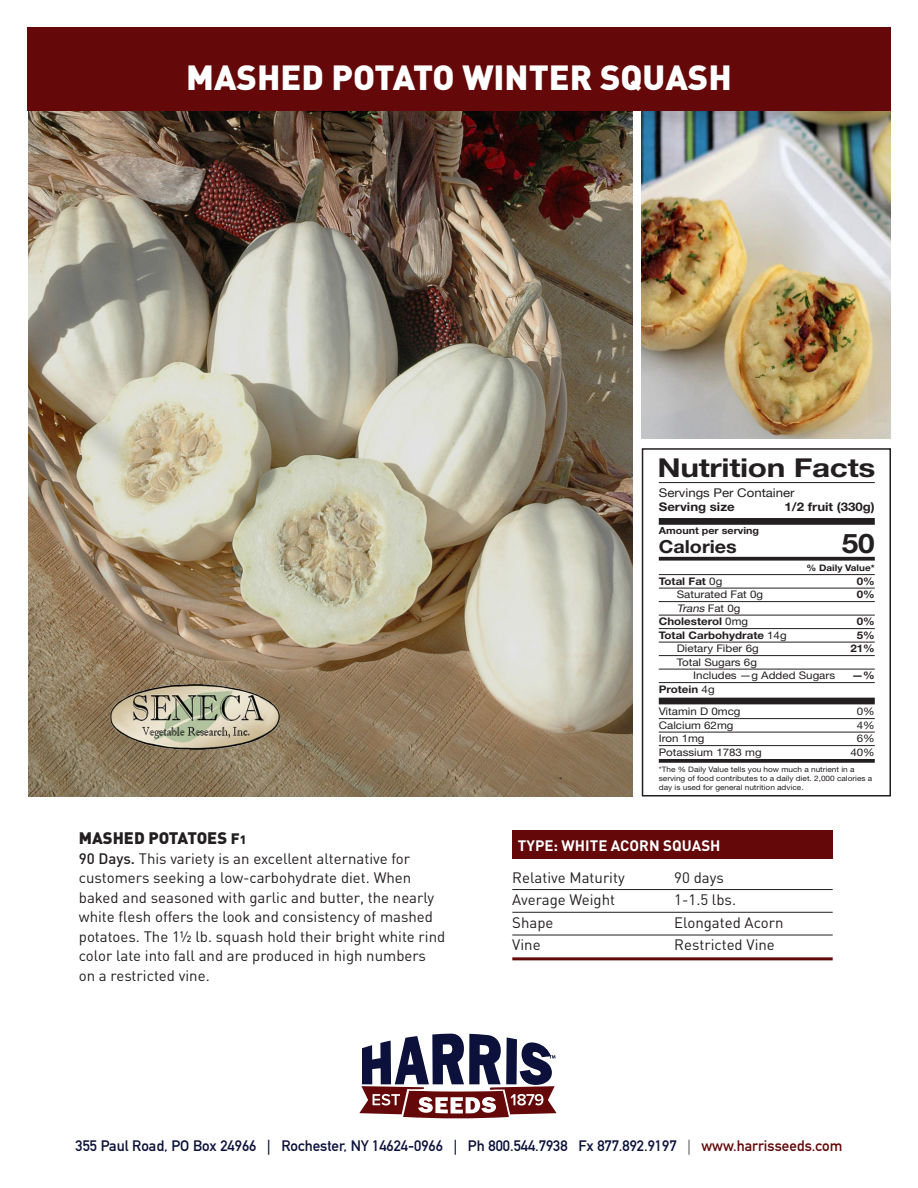
<style>
.page{position:relative;width:918px;height:1188px;background:#fff}
.page>*{position:absolute;margin:0;border:0;box-sizing:border-box;transform-origin:0 0}
.t1{font:900 34.5px "DIN";color:#fff}
.t2{font:700 27px "Helvetica Neue";color:#231f20;scale:1.1 1}
.t3{font:700 26.1px "Helvetica Neue";letter-spacing:-.01em;color:#231f20;scale:1.21 1}
.t4{font:700 18px "Helvetica Neue";color:#231f20;scale:1.1 1}
.t5{font:900 16.5px "DIN";color:#231f20}
.t6{font:15px/19.5px "DIN";color:#231f20}
.t7{font:15px "DIN Mittelschrift";color:#0b113a}
.t8{font:700 15px "DIN";color:#fff}
.t9{font:700 12px "Helvetica Neue";color:#231f20;scale:1.1 1}
.t10{font:12px "Helvetica Neue";color:#231f20;scale:1.1 1}
.t11{font:10.5px "Helvetica Neue";color:#231f20;scale:1.1 1}
.t12{font:700 10.5px "Helvetica Neue";color:#231f20;scale:1.1 1}
.t13{font:italic 10.5px "Helvetica Neue";color:#231f20;scale:1.1 1}
.t14{font:700 9.75px "Helvetica Neue";color:#231f20;scale:1.1 1}
.t15{font:700 9px "Helvetica Neue";color:#231f20;scale:1.1 1}
.t16{font:7.5px/9px "Helvetica Neue";color:#231f20;scale:1.1 1}
.s1{font-size:15px}
.s2{font-size:12px}
.s3{font-weight:500}
.s4{font-weight:400}
.s5{font-style:normal}
.s6{color:#6c6d70}
.s7{color:#640809}
</style>
<div class="page">
<img style="left:28px;top:110px;width:605px;height:686px">
<img style="left:642px;top:110px;width:249px;height:328px">
<svg style="left:359px;top:1034px;width:198px;height:84px"></svg>
<div style="left:512px;top:831px;width:321px;height:28px;background:#640809"></div>
<div style="left:27px;top:27px;width:864px;height:83px;background:#640809"></div>
<img style="left:103px;top:661px;width:181px;height:109px">
<hr style="left:512px;top:957px;width:321px;height:3px;background:#640809">
<hr style="left:512px;top:935px;width:321px;height:1px;background:#231f20">
<hr style="left:512px;top:912px;width:321px;height:1px;background:#231f20">
<hr style="left:512px;top:889px;width:321px;height:1px;background:#231f20">
<hr style="left:659px;top:482px;width:216px;height:1px;background:#231f20">
<hr style="left:659px;top:574px;width:216px;height:1px;background:#231f20">
<hr style="left:659px;top:588px;width:216px;height:1px;background:#231f20">
<hr style="left:659px;top:601px;width:216px;height:1px;background:#231f20">
<hr style="left:659px;top:615px;width:216px;height:1px;background:#231f20">
<hr style="left:659px;top:628px;width:216px;height:1px;background:#231f20">
<hr style="left:659px;top:642px;width:216px;height:1px;background:#231f20">
<hr style="left:659px;top:655px;width:216px;height:1px;background:#231f20">
<hr style="left:659px;top:669px;width:216px;height:1px;background:#231f20">
<hr style="left:659px;top:682px;width:216px;height:1px;background:#231f20">
<hr style="left:659px;top:718px;width:216px;height:1px;background:#231f20">
<hr style="left:659px;top:732px;width:216px;height:1px;background:#231f20">
<hr style="left:659px;top:745px;width:216px;height:1px;background:#231f20">
<div style="left:659px;top:518px;width:216px;height:7px;background:#231f20"></div>
<div style="left:659px;top:698px;width:216px;height:6px;background:#231f20"></div>
<svg style="left:659px;top:557px;width:216px;height:4px"></svg>
<svg style="left:659px;top:759px;width:216px;height:4px"></svg>
<div style="left:642px;top:448px;width:249px;height:348px;border:2px solid #231f20"></div>
<p class="t1" style="left:186px;top:54px;width:547px">MASHED POTATO WINTER SQUASH</p>
<p class="t5" style="left:79px;top:827px;width:169px">MASHED POTATOES <span class="s1">F</span><span class="s2">1</span></p>
<p class="t6" style="left:79px;top:848px;width:368px"><span class="s3">90 Days.</span> This variety is an excellent alternative for customers seeking a low-carbohydrate diet. When baked and seasoned with garlic and butter, the nearly white flesh offers the look and consistency of mashed potatoes. The 1½ lb. squash hold their bright white rind color late into fall and are produced in high numbers on a restricted vine.</p>
<p class="t3" style="left:657px;top:451px;width:182px">Nutrition Facts</p>
<p class="t10" style="left:659px;top:484px;width:125px">Servings Per Container</p>
<p class="t9" style="left:659px;top:500px;width:71px">Serving size</p>
<p class="t9" style="left:785px;top:500px;width:84px">1/2 fruit (330g)</p>
<p class="t14" style="left:659px;top:524px;width:93px">Amount per serving</p>
<p class="t4" style="left:659px;top:536px;width:72px">Calories</p>
<p class="t2" style="left:842px;top:527px;width:32px">50</p>
<p class="t15" style="left:807px;top:563px;width:63px">% Daily Value*</p>
<p class="t12" style="left:659px;top:575px;width:59px">Total Fat <span class="s4">0g</span></p>
<p class="t12" style="left:857px;top:575px;width:18px">0%</p>
<p class="t11" style="left:677px;top:588px;width:80px">Saturated Fat 0g</p>
<p class="t12" style="left:857px;top:588px;width:18px">0%</p>
<p class="t13" style="left:677px;top:602px;width:59px">Trans <span class="s5">F at 0 g</span></p>
<p class="t12" style="left:659px;top:615px;width:83px">Cholesterol <span class="s4">0mg</span></p>
<p class="t12" style="left:857px;top:615px;width:18px">0%</p>
<p class="t12" style="left:659px;top:629px;width:118px">Total Carbohydrate <span class="s4">14g</span></p>
<p class="t12" style="left:857px;top:629px;width:18px">5%</p>
<p class="t11" style="left:677px;top:642px;width:76px">Dietary Fiber 6g</p>
<p class="t12" style="left:850px;top:642px;width:24px">21%</p>
<p class="t11" style="left:677px;top:656px;width:74px">Total Sugars 6g</p>
<p class="t11" style="left:693px;top:669px;width:130px">Includes —g Added Sugars</p>
<p class="t12" style="left:852px;top:669px;width:23px">—%</p>
<p class="t12" style="left:659px;top:683px;width:52px">Protein <span class="s4">4g</span></p>
<p class="t11" style="left:659px;top:705px;width:76px">Vitamin D 0mcg</p>
<p class="t11" style="left:857px;top:705px;width:18px">0%</p>
<p class="t11" style="left:659px;top:719px;width:69px">Calcium 62mg</p>
<p class="t11" style="left:857px;top:719px;width:18px">4%</p>
<p class="t11" style="left:659px;top:732px;width:43px">Iron 1mg</p>
<p class="t11" style="left:857px;top:732px;width:18px">6%</p>
<p class="t11" style="left:659px;top:746px;width:95px">Potassium 1783 mg</p>
<p class="t11" style="left:850px;top:746px;width:24px">40%</p>
<p class="t16" style="left:659px;top:764px;width:196px">*The % Daily Value tells you how much a nutrient in a serving of food contributes to a daily diet. 2,000 calories a day is used for general nutrition advice.</p>
<p class="t8" style="left:518px;top:835px;width:204px">TYPE: WHITE ACORN SQUASH</p>
<p class="t6" style="left:512px;top:867px;width:114px">Relative Maturity</p>
<p class="t6" style="left:674px;top:867px;width:51px">90 days</p>
<p class="t6" style="left:512px;top:890px;width:104px">Average Weight</p>
<p class="t6" style="left:674px;top:890px;width:63px">1-1.5 lbs.</p>
<p class="t6" style="left:512px;top:912px;width:43px">Shape</p>
<p class="t6" style="left:674px;top:912px;width:111px">Elongated Acorn</p>
<p class="t6" style="left:512px;top:935px;width:30px">Vine</p>
<p class="t6" style="left:674px;top:935px;width:102px">Restricted Vine</p>
<p class="t7" style="left:75px;top:1137px;width:769px">355 Paul Road, PO Box 24966 | Rochester, NY 14624-0966 | Ph 800.544.7938 Fx 877.892.9197 <span class="s6">|</span> <span class="s7">www.harrisseeds.com</span></p>
</div>
